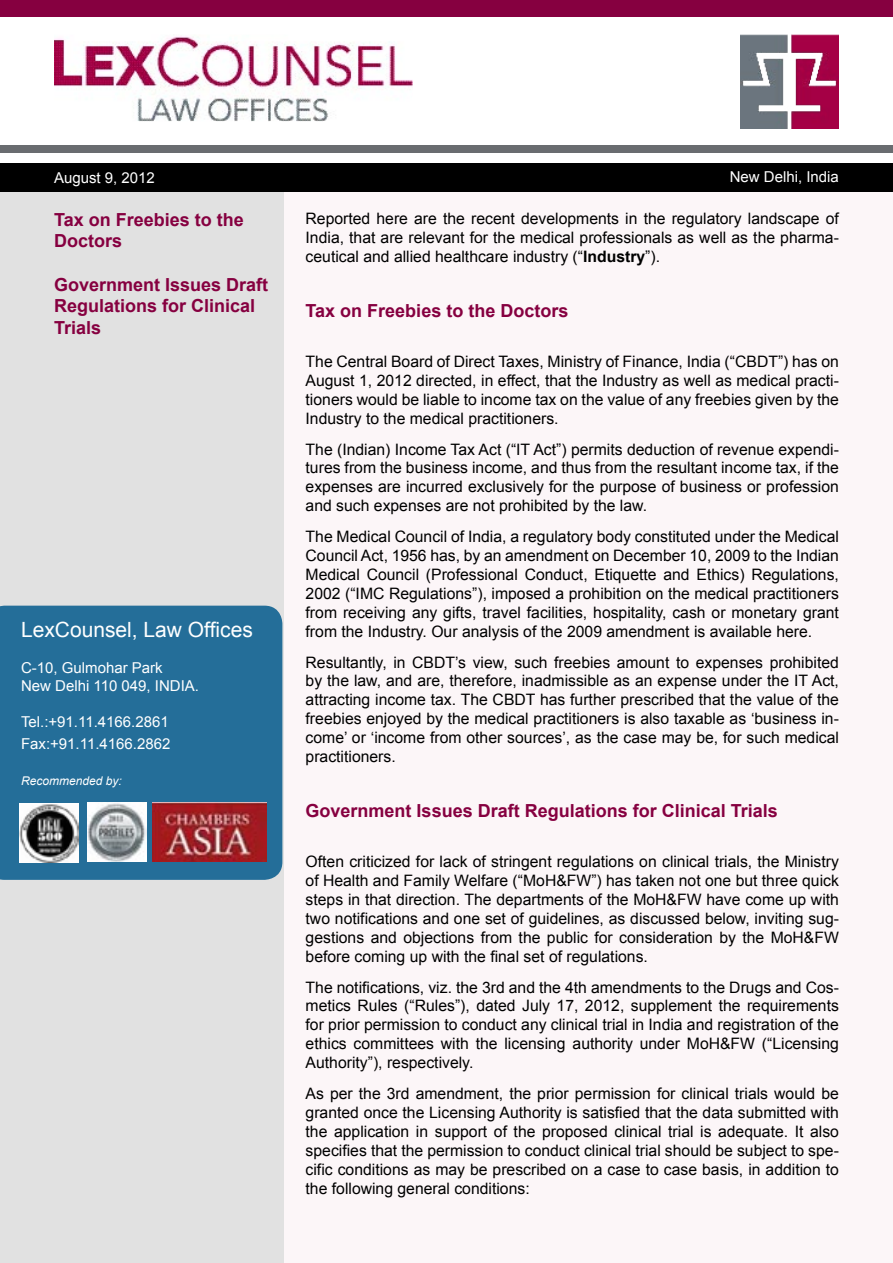
<style>
.page{position:relative;width:893px;height:1263px;background:#fff}
.page>*{position:absolute;margin:0;border:0;box-sizing:border-box;transform-origin:0 0}
.t1{font:21px "Arial";color:#fff}
.head{font:700 18px/21.6px "Arial";color:#860040}
.body{font:15.75px/18.9px "Arial";color:#000;text-align:justify}
.t2{font:15px "Arial";color:#fff}
.t3{font:italic 12px "Arial";color:#fff}
.s1{font-weight:700}
</style>
<div class="page">
<div style="left:0;top:0;width:893px;height:17px;background:#860040"></div>
<img style="left:740px;top:34px;width:99px;height:95px">
<div style="left:0;top:145px;width:893px;height:8px;background:#696c70"></div>
<img style="left:54px;top:36px;width:359px;height:85px">
<div style="left:0;top:191px;width:893px;height:1072px;background:#fcf6f8"></div>
<div style="left:0;top:191px;width:283px;height:1072px;background:#e1e1e1"></div>
<div style="left:0;top:164px;width:893px;height:28px;background:#000"></div>
<div style="left:0;top:606px;width:282px;height:274px;background:#246e99"></div>
<img style="left:20px;top:803px;width:59px;height:59px">
<img style="left:87px;top:802px;width:59px;height:60px">
<img style="left:152px;top:802px;width:114px;height:60px">
<p class="t2" style="left:54px;top:168px;width:102px">August 9, 2012</p>
<p class="head" style="left:54px;top:209px;width:191px">Tax on Freebies to the<br>Doctors</p>
<p class="head" style="left:54px;top:274px;width:216px">Government Issues Draft<br>Regulations for Clinical<br>Trials</p>
<p class="t1" style="left:21px;top:616px;width:233px">LexCounsel, Law Offices</p>
<p class="t2" style="left:21px;top:658px;width:143px">C-10, Gulmohar Park</p>
<p class="t2" style="left:21px;top:676px;width:180px">New Delhi 110 049, INDIA.</p>
<p class="t2" style="left:21px;top:712px;width:149px">Tel.:+91.11.4166.2861</p>
<p class="t2" style="left:21px;top:734px;width:151px">Fax:+91.11.4166.2862</p>
<p class="t3" style="left:21px;top:773px;width:102px">Recommended by:</p>
<p class="t2" style="left:730px;top:167px;width:111px">New Delhi, India</p>
<p class="body" style="left:306px;top:209px;width:535px">Reported here are the recent developments in the regulatory landscape of India, that are relevant for the medical professionals as well as the pharma&shy;ceutical and allied healthcare industry (“<span class="s1">Industry</span>”).</p>
<p class="head" style="left:306px;top:301px;width:264px">Tax on Freebies to the Doctors</p>
<p class="body" style="left:306px;top:352px;width:535px">The Central Board of Direct Taxes, Ministry of Finance, India (“CBDT”) has on August 1, 2012 directed, in effect, that the Industry as well as medical practi&shy;tioners would be liable to income tax on the value of any freebies given by the Industry to the medical practitioners.</p>
<p class="body" style="left:306px;top:440px;width:535px">The (Indian) Income Tax Act (“IT Act”) permits deduction of revenue expendi&shy;tures from the business income, and thus from the resultant income tax, if the expenses are incurred exclusively for the purpose of business or profession and such expenses are not prohibited by the law.</p>
<p class="body" style="left:306px;top:527px;width:535px">The Medical Council of India, a regulatory body constituted under the Medical Council Act, 1956 has, by an amendment on December 10, 2009 to the Indian Medical Council (Professional Conduct, Etiquette and Ethics) Regulations, 2002 (“IMC Regulations”), imposed a prohibition on the medical practitioners from receiving any gifts, travel facilities, hospitality, cash or monetary grant from the Industry. Our analysis of the 2009 amendment is available here.</p>
<p class="body" style="left:306px;top:653px;width:535px">Resultantly, in CBDT’s view, such freebies amount to expenses prohibited by the law, and are, therefore, inadmissible as an expense under the IT Act, attracting income tax. The CBDT has further prescribed that the value of the freebies enjoyed by the medical practitioners is also taxable as ‘business in&shy;come’ or ‘income from other sources’, as the case may be, for such medical practitioners.</p>
<p class="head" style="left:306px;top:801px;width:474px">Government Issues Draft Regulations for Clinical Trials</p>
<p class="body" style="left:306px;top:852px;width:535px">Often criticized for lack of stringent regulations on clinical trials, the Ministry of Health and Family Welfare (“MoH&amp;FW”) has taken not one but three quick steps in that direction. The departments of the MoH&amp;FW have come up with two notifications and one set of guidelines, as discussed below, inviting sug&shy;gestions and objections from the public for consideration by the MoH&amp;FW before coming up with the final set of regulations.</p>
<p class="body" style="left:306px;top:978px;width:535px">The notifications, viz. the 3rd and the 4th amendments to the Drugs and Cos&shy;metics Rules (“Rules”), dated July 17, 2012, supplement the requirements for prior permission to conduct any clinical trial in India and registration of the ethics committees with the licensing authority under MoH&amp;FW (“Licensing Authority”), respectively.</p>
<p class="body" style="left:306px;top:1084px;width:535px">As per the 3rd amendment, the prior permission for clinical trials would be granted once the Licensing Authority is satisfied that the data submitted with the application in support of the proposed clinical trial is adequate. It also specifies that the permission to conduct clinical trial should be subject to spe&shy;cific conditions as may be prescribed on a case to case basis, in addition to the following general conditions:</p>
</div>
